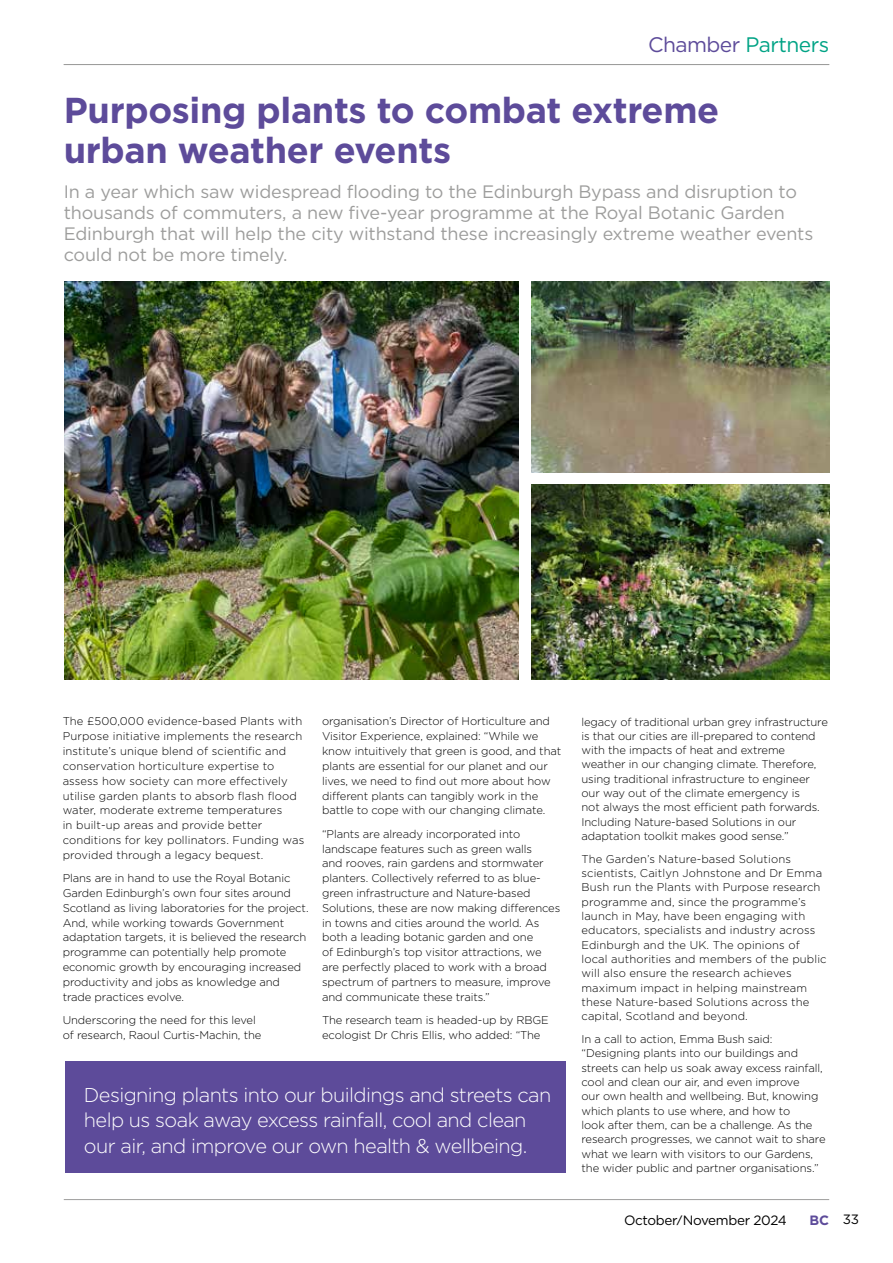
<style>
.page{position:relative;width:893px;height:1263px;background:#fff}
.page>*{position:absolute;margin:0;border:0;box-sizing:border-box;transform-origin:0 0}
.t1{font:700 36px/40.5px "Gotham";letter-spacing:-.01em;color:#5d4b9a}
.t2{font:21px "Gotham";letter-spacing:-.025em;color:#00a385}
.t3{font:300 19.95px/25.5px "Gotham";letter-spacing:-.03em;color:#fff}
.t4{font:18px/21px "Gotham";letter-spacing:-.01em;color:#9d9d9c}
.t5{font:13.5px "Gotham";letter-spacing:-.025em;color:#000}
.t6{font:700 13.5px "Gotham";color:#5d4b9a}
.t7{font:300 11.25px/14.9px "Gotham";letter-spacing:-.01em;color:#000}
.t8{font:300 11.25px/14.2px "Gotham";letter-spacing:.01em;color:#000}
.s1{color:#5d4b9a}
</style>
<div class="page">
<hr style="left:64px;top:1199px;width:765px;height:1px;background:#9d9d9c">
<hr style="left:64px;top:64px;width:765px;height:1px;background:#9d9d9c">
<div style="left:65px;top:1061px;width:500px;height:112px;background:#5d4b9a"></div>
<img style="left:65px;top:282px;width:454px;height:397px">
<img style="left:531px;top:282px;width:298px;height:190px">
<img style="left:531px;top:485px;width:298px;height:194px">
<h2 class="t2" style="left:648px;top:33px;width:183px"><span class="s1">Chamber</span> Partners</h2>
<h1 class="t1" style="left:64px;top:89px;width:657px">Purposing plants to combat extreme urban weather events</h1>
<p class="t4" style="left:64px;top:181px;width:751px">In a year which saw widespread flooding to the Edinburgh Bypass and disruption to thousands of commuters, a new five-year programme at the Royal Botanic Garden Edinburgh that will help the city withstand these increasingly extreme weather events could not be more timely.</p>
<p class="t8" style="left:63px;top:714px;width:243px;line-height:14.9px">The £500,000 evidence-based Plants with Purpose initiative implements the research institute’s unique blend of scientific and conservation horticulture expertise to assess how society can more effectively utilise garden plants to absorb flash flood water, moderate extreme temperatures<br>in built-up areas and provide better conditions for key pollinators. Funding was provided through a legacy bequest.</p>
<p class="t7" style="left:63px;top:870px;width:247px">Plans are in hand to use the Royal Botanic Garden Edinburgh’s own four sites around Scotland as living laboratories for the project.<br>And, while working towards Government adaptation targets, it is believed the research programme can potentially help promote economic growth by encouraging increased productivity and jobs as knowledge and trade practices evolve.</p>
<p class="t7" style="left:63px;top:1012px;width:200px">Underscoring the need for this level of research, Raoul Curtis-Machin, the</p>
<p class="t7" style="left:322px;top:714px;width:241px">organisation’s Director of Horticulture and Visitor Experience, explained: “While we know intuitively that green is good, and that plants are essential for our planet and our lives, we need to find out more about how different plants can tangibly work in the battle to cope with our changing climate.</p>
<p class="t7" style="left:322px;top:826px;width:240px">“Plants are already incorporated into landscape features such as green walls<br>and rooves, rain gardens and stormwater planters. Collectively referred to as blue&shy;green infrastructure and Nature-based Solutions, these are now making differences in towns and cities around the world. As both a leading botanic garden and one<br>of Edinburgh’s top visitor attractions, we are perfectly placed to work with a broad spectrum of partners to measure, improve and communicate these traits.”</p>
<p class="t7" style="left:322px;top:1012px;width:228px">The research team is headed-up by RBGE ecologist Dr Chris Ellis, who added: “The</p>
<h3 class="t3" style="left:84px;top:1082px;width:469px">Designing plants into our buildings and streets can help us soak away excess rainfall, cool and clean our air, and improve our own health &amp; wellbeing.</h3>
<p class="t7" style="left:581px;top:714px;width:248px;line-height:14.2px">legacy of traditional urban grey infrastructure is that our cities are ill-prepared to contend with the impacts of heat and extreme weather in our changing climate. Therefore, using traditional infrastructure to engineer our way out of the climate emergency is<br>not always the most efficient path forwards.<br>Including Nature-based Solutions in our adaptation toolkit makes good sense.”</p>
<p class="t8" style="left:581px;top:851px;width:247px">The Garden’s Nature-based Solutions scientists, Caitlyn Johnstone and Dr Emma Bush run the Plants with Purpose research programme and, since the programme’s launch in May, have been engaging with educators, specialists and industry across Edinburgh and the UK. The opinions of local authorities and members of the public will also ensure the research achieves maximum impact in helping mainstream these Nature-based Solutions across the capital, Scotland and beyond.</p>
<p class="t7" style="left:581px;top:1032px;width:246px;line-height:14.2px">In a call to action, Emma Bush said: “Designing plants into our buildings and streets can help us soak away excess rainfall, cool and clean our air, and even improve<br>our own health and wellbeing. But, knowing which plants to use where, and how to<br>look after them, can be a challenge. As the research progresses, we cannot wait to share what we learn with visitors to our Gardens, the wider public and partner organisations.”</p>
<p class="t5" style="left:624px;top:1212px;width:164px">October/November 2024</p>
<p class="t6" style="left:809px;top:1212px;width:21px">BC</p>
<p class="t5" style="left:843px;top:1212px;width:18px">33</p>
</div>
